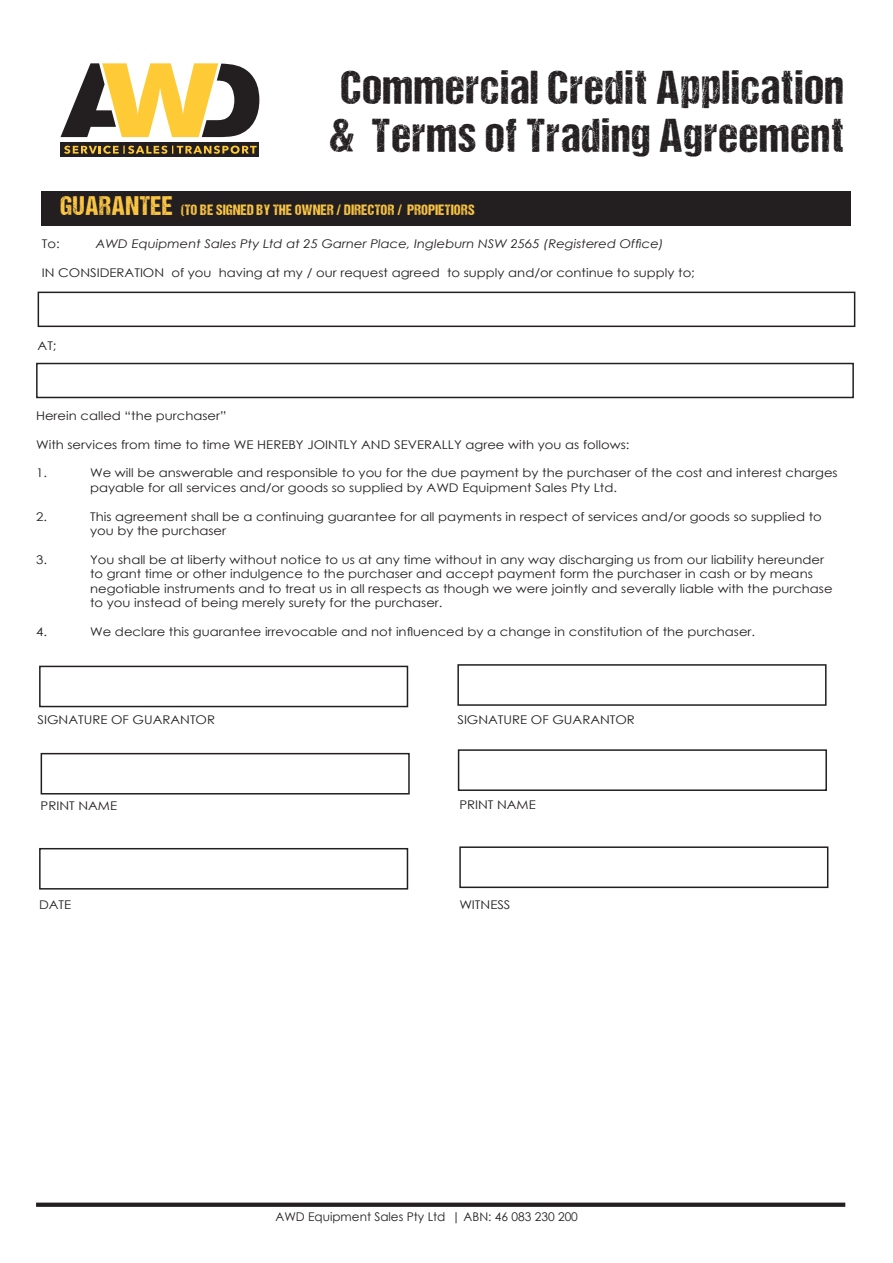
<style>
.page{position:relative;width:893px;height:1263px;background:#fff}
.page>*{position:absolute;margin:0;border:0;box-sizing:border-box;transform-origin:0 0}
.t1{font:47.7px/47.7px "DCC Ash";letter-spacing:.03em;color:#231f20}
.t2{font:15px "DCC Ash";letter-spacing:.03em;color:#fec844}
.t3{font:12px/14.4px "Century Gothic";color:#231f20;scale:1.1 1}
.t4{font:italic 12px "Century Gothic";color:#231f20;scale:1.1 1}
.t5{font:12px "Century Gothic";color:#231f20}
.s1{font-size:27px}
</style>
<div class="page">
<div style="left:38px;top:292px;width:817px;height:35px;border:2px solid #231f20"></div>
<div style="left:36px;top:363px;width:818px;height:35px;border:2px solid #231f20"></div>
<div style="left:39px;top:666px;width:369px;height:41px;border:2px solid #231f20"></div>
<div style="left:41px;top:753px;width:369px;height:41px;border:2px solid #231f20"></div>
<div style="left:457px;top:664px;width:369px;height:42px;border:2px solid #231f20"></div>
<div style="left:458px;top:749px;width:369px;height:42px;border:2px solid #231f20"></div>
<div style="left:459px;top:846px;width:369px;height:42px;border:2px solid #231f20"></div>
<div style="left:39px;top:848px;width:369px;height:41px;border:2px solid #231f20"></div>
<div style="left:42px;top:191px;width:809px;height:34px;background:#231f20"></div>
<div style="left:36px;top:1202px;width:809px;height:5px;background:#231f20"></div>
<svg style="left:60px;top:63px;width:199px;height:74px"></svg>
<div style="left:60px;top:142px;width:199px;height:15px;background:#231f20"></div>
<svg style="left:64px;top:146px;width:193px;height:8px"></svg>
<h1 class="t1" style="left:329px;top:63px;width:516px">Commercial Credit Application &amp; Terms of Trading Agreement</h1>
<p class="t2" style="left:60px;top:201px;width:416px"><span class="s1">GUARANTEE</span> (TO BE SIGNED BY THE OWNER / DIRECTOR / PROPIETIORS</p>
<p class="t3" style="left:42px;top:237px;width:18px">To:</p>
<p class="t4" style="left:96px;top:236px;width:518px">AWD Equipment Sales Pty Ltd at 25 Garner Place, Ingleburn NSW 2565 (Registered Office)</p>
<p class="t3" style="left:42px;top:265px;width:595px">IN CONSIDERATION of you having at my / our request agreed to supply and/or continue to supply to;</p>
<p class="t3" style="left:38px;top:338px;width:19px">AT;</p>
<p class="t3" style="left:36px;top:408px;width:175px">Herein called “the purchaser”</p>
<p class="t3" style="left:36px;top:437px;width:541px">With services from time to time WE HEREBY JOINTLY AND SEVERALLY agree with you as follows:</p>
<p class="t3" style="left:36px;top:466px;width:11px">1.</p>
<p class="t3" style="left:90px;top:466px;width:681px">We will be answerable and responsible to you for the due payment by the purchaser of the cost and interest charges payable for all services and/or goods so supplied by AWD Equipment Sales Pty Ltd.</p>
<p class="t3" style="left:36px;top:509px;width:11px">2.</p>
<p class="t3" style="left:90px;top:509px;width:667px">This agreement shall be a continuing guarantee for all payments in respect of services and/or goods so supplied to you by the purchaser</p>
<p class="t3" style="left:36px;top:552px;width:11px">3.</p>
<p class="t3" style="left:90px;top:552px;width:676px">You shall be at liberty without notice to us at any time without in any way discharging us from our liability hereunder to grant time or other indulgence to the purchaser and accept payment form the purchaser in cash or by means negotiable instruments and to treat us in all respects as though we were jointly and severally liable with the purchase to you instead of being merely surety for the purchaser.</p>
<p class="t3" style="left:36px;top:624px;width:11px">4.</p>
<p class="t3" style="left:90px;top:624px;width:606px">We declare this guarantee irrevocable and not influenced by a change in constitution of the purchaser.</p>
<p class="t3" style="left:38px;top:712px;width:163px">SIGNATURE OF GUARANTOR</p>
<p class="t3" style="left:41px;top:799px;width:71px">PRINT NAME</p>
<p class="t3" style="left:457px;top:712px;width:163px">SIGNATURE OF GUARANTOR</p>
<p class="t3" style="left:459px;top:797px;width:71px">PRINT NAME</p>
<p class="t3" style="left:39px;top:897px;width:31px">DATE</p>
<p class="t3" style="left:459px;top:897px;width:48px">WITNESS</p>
<p class="t5" style="left:275px;top:1208px;width:304px">AWD Equipment Sales Pty Ltd | ABN: 46 083 230 200</p>
</div>
